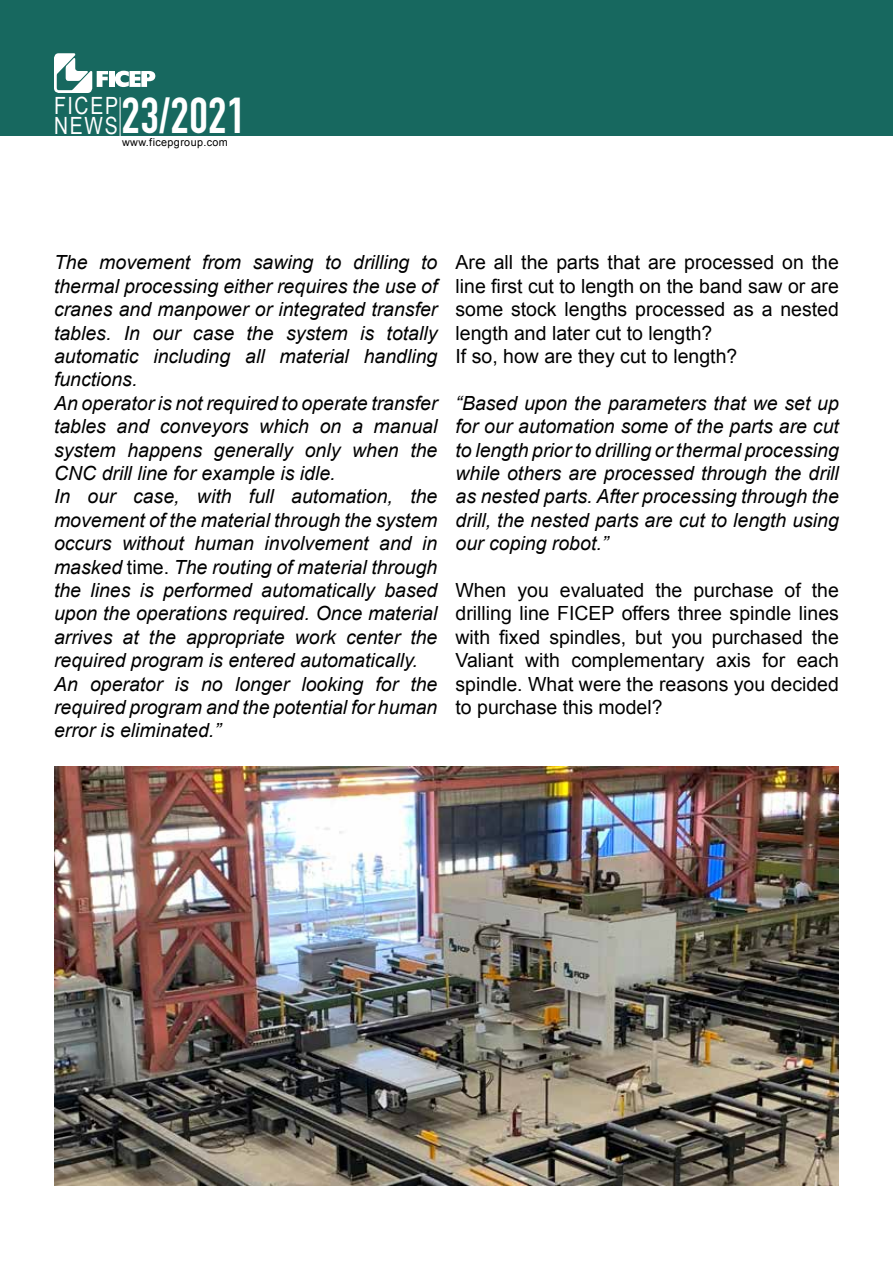
<style>
.page{position:relative;width:893px;height:1263px;background:#fff}
.page>*{position:absolute;margin:0;border:0;box-sizing:border-box;transform-origin:0 0}
.t1{font:700 49.65px "DIN Condensed";letter-spacing:.005em;color:#fff}
.t2{font:23.7px "Arial Narrow";letter-spacing:.07em;color:#fff}
.t3{font:italic 19.5px/23.4px "Arial";color:#000}
.t4{font:19.5px/23.4px "Arial";color:#000}
.t5{font:10.8px "Arial";letter-spacing:.035em;color:#000}
.s1{font-family:"Arial Narrow";font-weight:400;font-size:23.7px}
.s2{font-style:normal}
</style>
<div class="page">
<div style="left:0;top:0;width:893px;height:136px;background:#17685f"></div>
<hr style="left:120px;top:97px;width:1px;height:50px;background:#fff">
<svg style="left:54px;top:53px;width:54px;height:40px"></svg>
<div style="left:109px;top:71px;width:5px;height:16px;background:#fff"></div>
<svg style="left:115px;top:71px;width:40px;height:16px"></svg>
<img style="left:54px;top:766px;width:785px;height:419px">
<p class="t2" style="left:54px;top:88px;width:66px">FICEP</p>
<h1 class="t1" style="left:54px;top:82px;width:193px"><span class="s1">NEWS</span> 23/2021</h1>
<p class="t5" style="left:122px;top:135px;width:107px">www.ficepgroup.com</p>
<p class="t3" style="left:54px;top:251px;width:385px">The movement from sawing to drilling to thermal processing either requires the use of cranes and manpower or integrated transfer tables. In our case the system is totally automatic including all material handling functions.<br>An operator is not required to operate transfer tables and conveyors which on a manual system happens generally only when the CNC drill line for example is idle.<br>In our case, with full automation, the movement of the material through the system occurs without human involvement and in masked <span class="s2">time.</span> The routing of material through the lines is performed automatically based upon the operations required. Once material arrives at the appropriate work center the required program is entered automatically.<br>An operator is no longer looking for the required program and the potential for human error is eliminated.”</p>
<p class="t4" style="left:455px;top:251px;width:385px">Are all the parts that are processed on the line first cut to length on the band saw or are some stock lengths processed as a nested length and later cut to length?<br>If so, how are they cut to length?</p>
<p class="t3" style="left:455px;top:391px;width:385px;text-align:justify">“Based upon the parameters that we set up for our automation some of the parts are cut to length prior to drilling or thermal processing while others are processed through the drill as nested parts. After processing through the drill, the nested parts are cut to length using our coping robot.”</p>
<p class="t4" style="left:455px;top:579px;width:385px;text-align:justify">When you evaluated the purchase of the drilling line FICEP offers three spindle lines with fixed spindles, but you purchased the Valiant with complementary axis for each spindle. What were the reasons you decided to purchase this model?</p>
</div>
